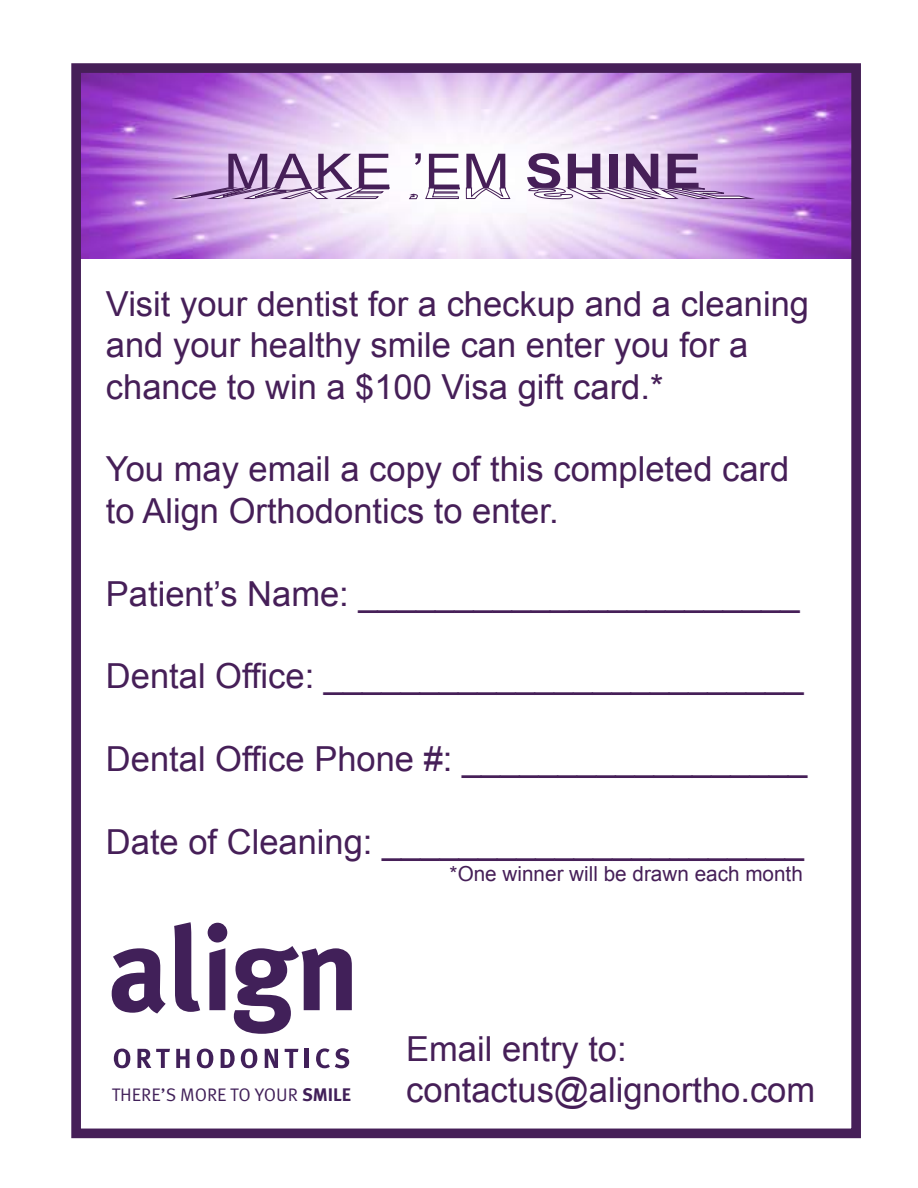
<style>
.page{position:relative;width:918px;height:1188px;background:#fff}
.page>*{position:absolute;margin:0;border:0;box-sizing:border-box;transform-origin:0 0}
.t1{font:48.9px "Arial";letter-spacing:.04em;color:#461f58;scale:1.17 1}
.t2{font:34.5px/41.4px "Arial";color:#461f58}
.t3{font:20.7px "Arial";color:#461f58}
.t4{font:18.3px "Meta OT Norm";color:#412059}
.s1{font-weight:700}
.s2{font-family:"Meta OT";font-weight:700}
</style>
<div class="page">
<img style="left:82px;top:74px;width:768px;height:184px">
<svg style="left:172px;top:187px;width:218px;height:12px;background:#ad92ba"></svg>
<svg style="left:409px;top:194px;width:9px;height:5px"></svg>
<svg style="left:425px;top:188px;width:35px;height:11px"></svg>
<svg style="left:466px;top:188px;width:44px;height:11px"></svg>
<svg style="left:529px;top:187px;width:225px;height:12px"></svg>
<div style="left:71px;top:63px;width:790px;height:1075px;border:10px solid #461f58"></div>
<svg style="left:114px;top:1049px;width:16px;height:19px"></svg>
<svg style="left:137px;top:1049px;width:33px;height:19px"></svg>
<svg style="left:176px;top:1049px;width:14px;height:19px"></svg>
<svg style="left:197px;top:1049px;width:16px;height:19px"></svg>
<svg style="left:221px;top:1049px;width:14px;height:19px"></svg>
<svg style="left:241px;top:1049px;width:16px;height:19px"></svg>
<svg style="left:265px;top:1049px;width:13px;height:19px"></svg>
<svg style="left:285px;top:1049px;width:13px;height:19px"></svg>
<hr style="left:305px;top:1049px;width:4px;height:19px;background:#412059">
<svg style="left:316px;top:1048px;width:33px;height:20px"></svg>
<svg style="left:112px;top:948px;width:54px;height:66px"></svg>
<svg style="left:174px;top:922px;width:26px;height:90px"></svg>
<svg style="left:234px;top:946px;width:118px;height:88px"></svg>
<div style="left:208px;top:923px;width:19px;height:20px;background:#412059;border-radius:50%"></div>
<svg style="left:209px;top:948px;width:16px;height:62px"></svg>
<h1 class="t1" style="left:224px;top:138px;width:409px">MAKE ’EM <span class="s1">SHINE</span></h1>
<p class="t2" style="left:106px;top:283px;width:705px">Visit your dentist for a checkup and a cleaning and your healthy smile can enter you for a chance to win a $100 Visa gift card.*</p>
<p class="t2" style="left:106px;top:448px;width:685px">You may email a copy of this completed card to Align Orthodontics to enter.</p>
<p class="t2" style="left:106px;top:573px;width:695px">Patient’s Name: _______________________</p>
<p class="t2" style="left:106px;top:655px;width:699px">Dental Office: _________________________</p>
<p class="t2" style="left:106px;top:738px;width:703px">Dental Office Phone #: __________________</p>
<p class="t2" style="left:106px;top:821px;width:700px">Date of Cleaning: ______________________</p>
<p class="t3" style="left:450px;top:860px;width:355px">*One winner will be drawn each month</p>
<p class="t4" style="left:112px;top:1083px;width:241px">THERE’S MORE TO YOUR <span class="s2">SMILE</span></p>
<p class="t2" style="left:406px;top:1028px;width:410px">Email entry to: contactus@alignortho.com</p>
</div>
